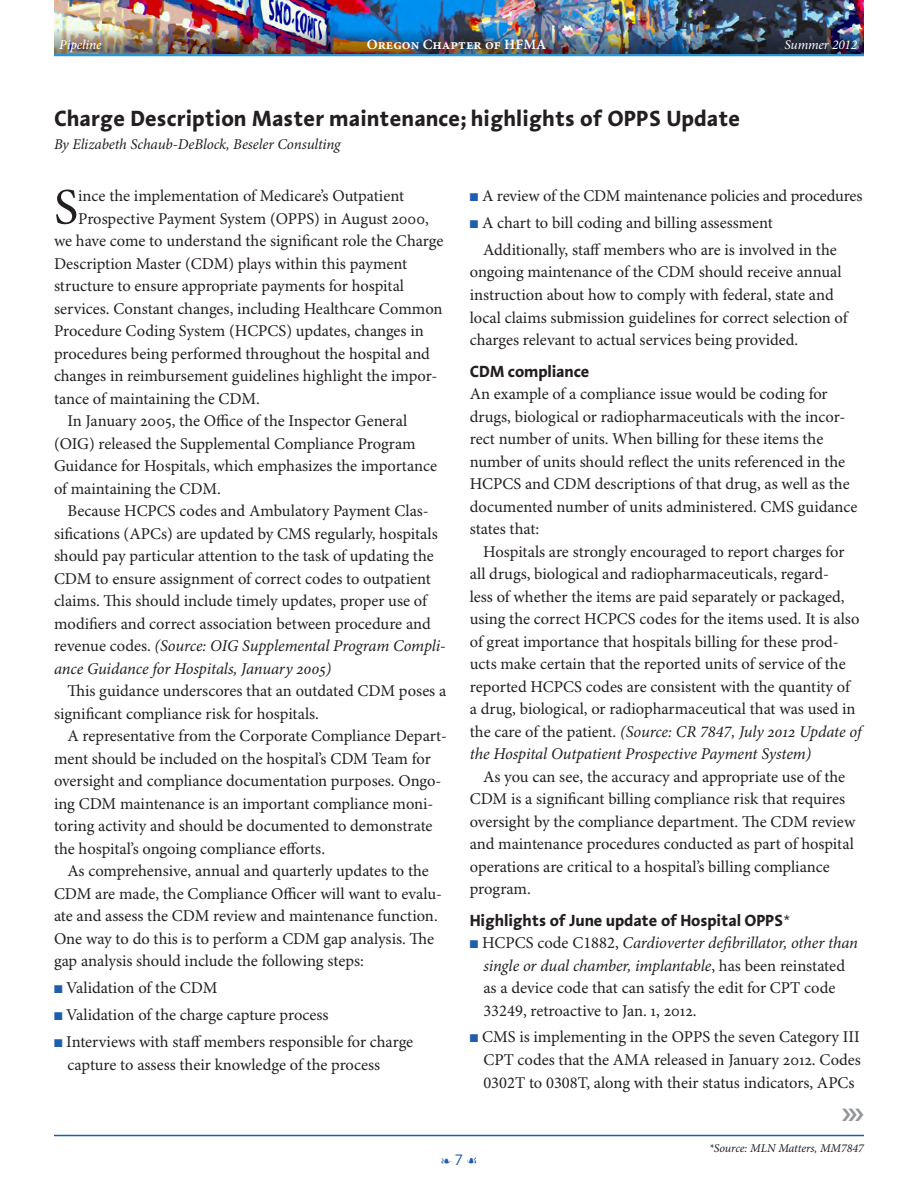
<style>
.page{position:relative;width:918px;height:1188px;background:#fff}
.page>*{position:absolute;margin:0;border:0;box-sizing:border-box;transform-origin:0 0}
.t1{font:51.15px "Minion Pro";color:#231f20}
.t2{font:700 22.5px "Linotype Aroma";color:#231f20}
.t3{font:16.5px/22.5px "Minion Pro";color:#231f20}
.t4{font:italic 16.5px "Minion Pro";letter-spacing:-.01em;color:#231f20}
.t5{font:700 16.5px "Linotype Aroma";letter-spacing:-.01em;color:#231f20}
.t6{font:italic 15px "Minion Pro";letter-spacing:-.005em;color:#231f20}
.t7{font:15px "Caecilia LT Std";color:#1e5fad}
.t8{font:14.25px "Minion Pro Semibold Capt";color:#fff}
.t9{font:italic 13.5px "Minion Pro";letter-spacing:-.015em;color:#fff}
.t10{font:italic 500 13.5px "Minion Pro";letter-spacing:-.01em;color:#fff}
.t11{font:italic 12px "Minion Pro";color:#231f20}
.s1{font-style:normal}
.s2{color:#1e5fad}
.s3{font-style:italic}
.s4{font-weight:300}
</style>
<div class="page">
<img style="left:54px;top:0;width:810px;height:29px">
<svg style="left:467px;top:1157px;width:9px;height:6px"></svg>
<hr style="left:54px;top:54px;width:810px;height:2px;background:#2b93d1">
<hr style="left:54px;top:1135px;width:810px;height:1px;background:#1e5fad">
<img style="left:54px;top:29px;width:810px;height:25px">
<p class="t10" style="left:59px;top:35px;width:44px">Pipeline</p>
<p class="t8" style="left:367px;top:35px;width:181px">Oregon Chapter of HFMA</p>
<p class="t9" style="left:785px;top:36px;width:74px">Summer 2012</p>
<h2 class="t2" style="left:54px;top:103px;width:688px">Charge Description Master maintenance; highlights of OPPS Update</h2>
<p class="t6" style="left:54px;top:135px;width:288px">By Elizabeth Schaub-DeBlock, Beseler Consulting</p>
<h1 class="t1" style="left:54px;top:177px;width:26px">S</h1>
<p class="t3" style="left:78px;top:185px;width:327px">ince the implementation of Medicare’s Outpatient</p>
<p class="t3" style="left:78px;top:208px;width:352px">Prospective Payment System (OPPS) in August 2000,</p>
<p class="t3" style="left:54px;top:230px;width:391px">we have come to understand the significant role the Charge</p>
<p class="t3" style="left:54px;top:253px;width:355px">Description Master (CDM) plays within this payment</p>
<p class="t3" style="left:54px;top:275px;width:352px">structure to ensure appropriate payments for hospital</p>
<p class="t3" style="left:54px;top:298px;width:390px">services. Constant changes, including Healthcare Common</p>
<p class="t3" style="left:54px;top:320px;width:371px">Procedure Coding System (HCPCS) updates, changes in</p>
<p class="t3" style="left:54px;top:343px;width:378px">procedures being performed throughout the hospital and</p>
<p class="t3" style="left:54px;top:365px;width:385px">changes in reimbursement guidelines highlight the impor-</p>
<p class="t3" style="left:54px;top:388px;width:207px">tance of maintaining the CDM.</p>
<p class="t3" style="left:68px;top:410px;width:341px">In January 2005, the Office of the Inspector General</p>
<p class="t3" style="left:54px;top:433px;width:363px">(OIG) released the Supplemental Compliance Program</p>
<p class="t3" style="left:54px;top:455px;width:385px">Guidance for Hospitals, which emphasizes the importance</p>
<p class="t3" style="left:54px;top:478px;width:168px">of maintaining the CDM.</p>
<p class="t3" style="left:68px;top:500px;width:363px">Because HCPCS codes and Ambulatory Payment Clas-</p>
<p class="t3" style="left:54px;top:523px;width:385px">sifications (APCs) are updated by CMS regularly, hospitals</p>
<p class="t3" style="left:54px;top:545px;width:381px">should pay particular attention to the task of updating the</p>
<p class="t3" style="left:54px;top:568px;width:378px">CDM to ensure assignment of correct codes to outpatient</p>
<p class="t3" style="left:54px;top:590px;width:375px">claims. This should include timely updates, proper use of</p>
<p class="t3" style="left:54px;top:613px;width:378px">modifiers and correct association between procedure and</p>
<p class="t4" style="left:54px;top:636px;width:393px"><span class="s1">revenue codes.</span> (Source: OIG Supplemental Program Compli-</p>
<p class="t4" style="left:54px;top:658px;width:279px">ance Guidance for Hospitals, January 2005)</p>
<p class="t3" style="left:54px;top:680px;width:394px;text-indent:13px">This guidance underscores that an outdated CDM poses a significant compliance risk for hospitals.</p>
<p class="t3" style="left:54px;top:725px;width:394px;text-indent:13px">A representative from the Corporate Compliance Depart&shy;ment should be included on the hospital’s CDM Team for oversight and compliance documentation purposes. Ongo&shy;ing CDM maintenance is an important compliance moni&shy;toring activity and should be documented to demonstrate the hospital’s ongoing compliance efforts.</p>
<p class="t3" style="left:54px;top:860px;width:390px;text-indent:13px">As comprehensive, annual and quarterly updates to the CDM are made, the Compliance Officer will want to evalu&shy;ate and assess the CDM review and maintenance function.<br>One way to do this is to perform a CDM gap analysis. The gap analysis should include the following steps:</p>
<p class="t3" style="left:54px;top:977px;width:165px"><span class="s2">■</span> Validation of the CDM</p>
<p class="t3" style="left:54px;top:1004px;width:276px"><span class="s2">■</span> Validation of the charge capture process</p>
<p class="t3" style="left:68px;top:1031px;width:347px;text-indent:-14px"><span class="s2">■</span> Interviews with staff members responsible for charge capture to assess their knowledge of the process</p>
<p class="t3" style="left:470px;top:185px;width:394px"><span class="s2">■</span> A review of the CDM maintenance policies and procedures</p>
<p class="t3" style="left:483px;top:210px;width:355px;line-height:27px;text-indent:-13px"><span class="s2">■</span> A chart to bill coding and billing assessment<br>Additionally, staff members who are is involved in the</p>
<p class="t3" style="left:470px;top:262px;width:379px">ongoing maintenance of the CDM should receive annual instruction about how to comply with federal, state and local claims submission guidelines for correct selection of charges relevant to actual services being provided.</p>
<p class="t5" style="left:470px;top:360px;width:121px">CDM compliance</p>
<p class="t3" style="left:470px;top:383px;width:389px">An example of a compliance issue would be coding for drugs, biological or radiopharmaceuticals with the incor&shy;rect number of units. When billing for these items the number of units should reflect the units referenced in the HCPCS and CDM descriptions of that drug, as well as the documented number of units administered. CMS guidance states that:</p>
<p class="t3" style="left:470px;top:541px;width:393px;text-indent:13px">Hospitals are strongly encouraged to report charges for all drugs, biological and radiopharmaceuticals, regard-<br>less of whether the items are paid separately or packaged, using the correct HCPCS codes for the items used. It is also of great importance that hospitals billing for these prod&shy;ucts make certain that the reported units of service of the reported HCPCS codes are consistent with the quantity of<br>a drug, biological, or radiopharmaceutical that was used in the care of the patient. <span class="s3">(Source: CR 7847, July 2012 Update of the Hospital Outpatient Prospective Payment System)</span></p>
<p class="t3" style="left:470px;top:766px;width:387px;text-indent:13px">As you can see, the accuracy and appropriate use of the CDM is a significant billing compliance risk that requires oversight by the compliance department. The CDM review and maintenance procedures conducted as part of hospital operations are critical to a hospital’s billing compliance program.</p>
<p class="t5" style="left:470px;top:909px;width:322px">Highlights of June update of Hospital OPPS<span class="s4">*</span></p>
<p class="t3" style="left:483px;top:932px;width:376px;text-indent:-14px"><span class="s2">■</span> HCPCS code C1882, <span class="s3">Cardioverter defibrillator, other than single or dual chamber, implantable</span>, has been reinstated as a device code that can satisfy the edit for CPT code 33249, retroactive to Jan. 1, 2012.</p>
<p class="t3" style="left:483px;top:1027px;width:379px;text-align:justify;text-indent:-14px"><span class="s2">■</span> CMS is implementing in the OPPS the seven Category III CPT codes that the AMA released in January 2012. Codes 0302T to 0308T, along with their status indicators, APCs</p>
<p class="t7" style="left:442px;top:1151px;width:23px">❧ 7</p>
<p class="t11" style="left:709px;top:1141px;width:156px">*Source: MLN Matters, MM7847</p>
</div>
